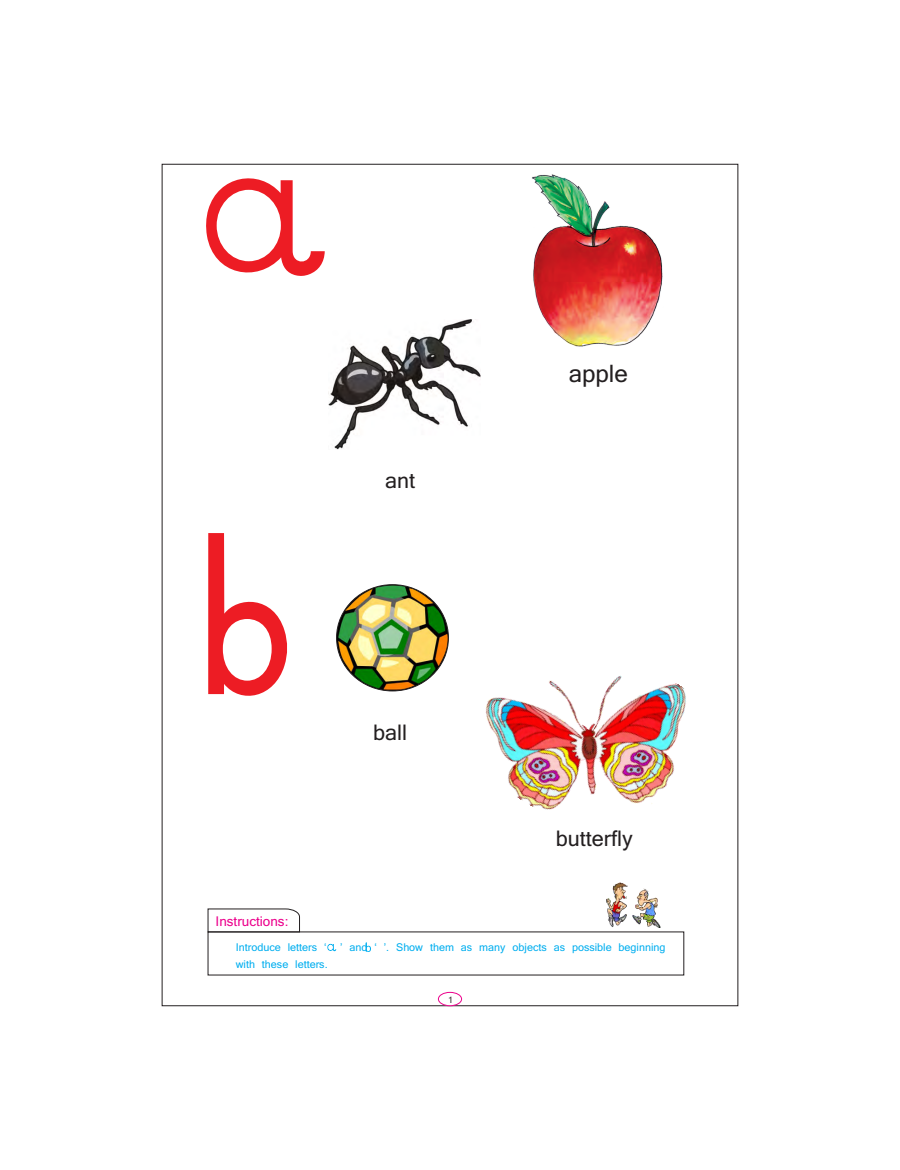
<style>
.page{position:relative;width:900px;height:1170px;background:#fff}
.page>*{position:absolute;margin:0;border:0;box-sizing:border-box;transform-origin:0 0}
.t1{font:26.75px "Latha";color:#231f20}
.t2{font:24px "Latha";color:#231f20}
.t3{font:15px "Latha";color:#ec008c}
.t4{font:12px/16.4px "Latha";color:#00aeef}
.t5{font:9.75px "Latha";color:#231f20}
</style>
<div class="page">
<img style="left:485px;top:675px;width:201px;height:135px">
<img style="left:532px;top:174px;width:131px;height:173px">
<img style="left:328px;top:319px;width:153px;height:131px">
<svg style="left:206px;top:178px;width:119px;height:98px"></svg>
<svg style="left:208px;top:533px;width:79px;height:163px"></svg>
<img style="left:337px;top:585px;width:111px;height:106px;border-radius:50%">
<svg style="left:327px;top:943px;width:9px;height:9px"></svg>
<svg style="left:366px;top:942px;width:5px;height:10px"></svg>
<div style="left:438px;top:992px;width:24px;height:14px;background:#fff;border:1px solid #ec008c;border-radius:50%"></div>
<img style="left:607px;top:883px;width:53px;height:45px">
<svg style="left:207px;top:908px;width:93px;height:25px"></svg>
<h2 class="t2" style="left:385px;top:466px;width:32px">ant</h2>
<p class="t3" style="left:216px;top:912px;width:74px">Instructions:</p>
<h2 class="t2" style="left:373px;top:717px;width:35px">ball</h2>
<h1 class="t1" style="left:569px;top:357px;width:61px">apple</h1>
<h2 class="t2" style="left:556px;top:824px;width:78px">butterfly</h2>
<p class="t4" style="left:236px;top:939px;width:431px">Introduce letters ‘ ’ and ‘ ’. Show them as many objects as possible beginning with these letters.</p>
<p class="t5" style="left:448px;top:993px;width:6px">1</p>
</div>
